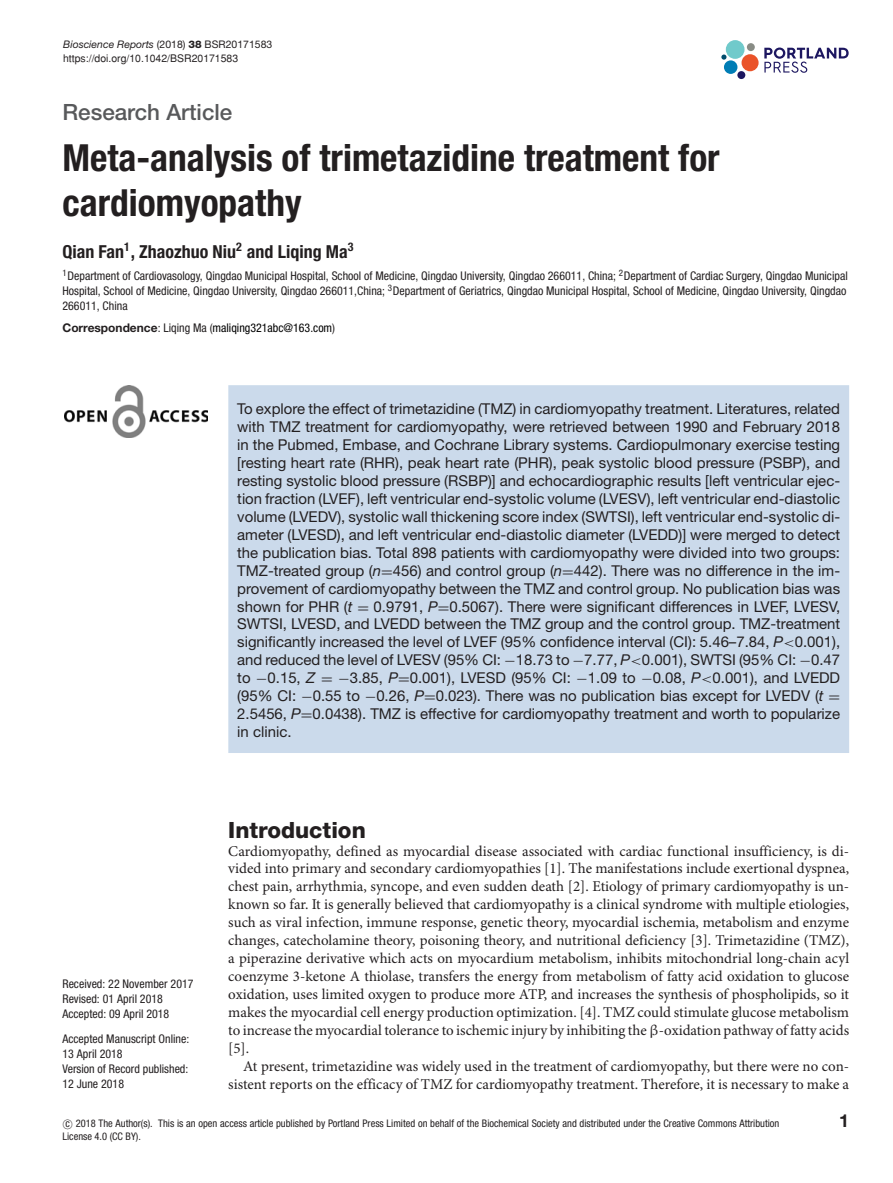
<style>
.page{position:relative;width:893px;height:1183px;background:#fff}
.page>*{position:absolute;margin:0;border:0;box-sizing:border-box;transform-origin:0 0}
.t1{font:700 condensed 37.35px/44.8px "Helvetica Neue LT Std";color:#231f20}
.t2{font:500 22.35px "Helvetica Neue LT Std";color:#58595b}
.t3{font:800 22.35px "Helvetica Neue LT Std";color:#231f20}
.t4{font:700 condensed 18px "Helvetica Neue LT Std";color:#231f20}
.t5{font:700 18px "Helvetica Neue LT Std";color:#231f20}
.t6{font:15px/18px "Helvetica Neue LT Std";color:#231f20;text-align:justify}
.t7{font:15px/18px "Minion Pro";color:#231f20;text-align:justify}
.t8{font:condensed 12px/15px "Helvetica Neue LT Std";color:#231f20}
.t9{font:condensed 12px "Helvetica Neue LT Std";color:#000}
.t10{font:condensed 10.5px/13.5px "Helvetica Neue LT Std";color:#231f20}
.t11{font:italic 10.5px "Helvetica Neue LT Std";color:#231f20}
.t12{font:10.5px "Helvetica";color:#231f20}
.s1{font-style:normal}
.s2{font-weight:800;font-style:normal}
.s3{font-weight:700;font-stretch:normal;color:#231f20}
.s4{color:#231f20}
.s5{font-style:italic}
.s6{font-family:"MTSY"}
.s7{font-family:"RMTMI"}
.s8{font-family:"EURM10"}
.s9{font-family:"CMSY10";font-stretch:normal}
</style>
<div class="page">
<svg style="left:764px;top:48px;width:85px;height:25px"></svg>
<div style="left:726px;top:40px;width:18px;height:19px;background:#70cacb;border-radius:50%"></div>
<div style="left:741px;top:54px;width:18px;height:17px;background:#ea5329;border-radius:50%"></div>
<div style="left:724px;top:60px;width:13px;height:14px;background:#007db5;border-radius:50%"></div>
<div style="left:737px;top:71px;width:8px;height:8px;background:#1d1760;border-radius:50%"></div>
<div style="left:747px;top:43px;width:8px;height:8px;background:#888c85;border-radius:50%"></div>
<svg style="left:721px;top:54px;width:5px;height:6px"></svg>
<img style="left:65px;top:385px;width:143px;height:52px">
<div style="left:228px;top:385px;width:621px;height:367px;background:#cbdaeb"></div>
<p class="t11" style="left:63px;top:40px;width:211px">Bioscience Reports <span class="s1">(2018)</span> <span class="s2">38</span> <span class="s1">BSR20171583</span></p>
<p class="t12" style="left:63px;top:54px;width:177px">https://doi.org/10.1042/BSR20171583</p>
<h2 class="t2" style="left:62px;top:104px;width:171px">Research Article</h2>
<h1 class="t1" style="left:62px;top:138px;width:659px">Meta-analysis of trimetazidine treatment for cardiomyopathy</h1>
<p class="t4" style="left:62px;top:244px;width:293px">Qian Fan<sup>1</sup>, Zhaozhuo Niu<sup>2</sup> and Liqing Ma<sup>3</sup></p>
<p class="t8" style="left:62px;top:269px;width:787px;text-align:justify"><sup>1</sup>Department of Cardiovasology, Qingdao Municipal Hospital, School of Medicine, Qingdao University, Qingdao 266011, China; <sup>2</sup>Department of Cardiac Surgery, Qingdao Municipal Hospital, School of Medicine, Qingdao University, Qingdao 266011,China; <sup>3</sup>Department of Geriatrics, Qingdao Municipal Hospital, School of Medicine, Qingdao University, Qingdao 266011, China</p>
<p class="t9" style="left:62px;top:323px;width:274px"><span class="s3">Correspondence</span><span class="s4">: Liqing Ma (</span>maliqing321abc@163.com<span class="s4">)</span></p>
<p class="t6" style="left:237px;top:401px;width:604px">To explore the effect of trimetazidine (TMZ) in cardiomyopathy treatment. Literatures, related with TMZ treatment for cardiomyopathy, were retrieved between 1990 and February 2018 in the Pubmed, Embase, and Cochrane Library systems. Cardiopulmonary exercise testing [resting heart rate (RHR), peak heart rate (PHR), peak systolic blood pressure (PSBP), and resting systolic blood pressure (RSBP)] and echocardiographic results [left ventricular ejec&shy;tion fraction (LVEF), left ventricular end-systolic volume (LVESV), left ventricular end-diastolic volume (LVEDV), systolic wall thickening score index (SWTSI), left ventricular end-systolic di&shy;ameter (LVESD), and left ventricular end-diastolic diameter (LVEDD)] were merged to detect the publication bias. Total 898 patients with cardiomyopathy were divided into two groups:<br>TMZ-treated group (<span class="s5">n</span><span class="s6">=</span>456) and control group (<span class="s5">n</span><span class="s6">=</span>442). There was no difference in the im&shy;provement of cardiomyopathy between the TMZ and control group. No publication bias was shown for PHR (<span class="s5">t</span> <span class="s6">=</span> 0.9791, <span class="s5">P</span><span class="s6">=</span>0.5067). There were significant differences in LVEF, LVESV, SWTSI, LVESD, and LVEDD between the TMZ group and the control group. TMZ-treatment significantly increased the level of LVEF (95% confidence interval (CI): 5.46–7.84, <span class="s5">P</span><span class="s7">&lt;</span>0.001), and reduced the level of LVESV (95% CI: <span class="s6">−</span>18.73 to <span class="s6">−</span>7.77, <span class="s5">P</span><span class="s7">&lt;</span>0.001), SWTSI (95% CI: <span class="s6">−</span>0.47 to <span class="s6">−</span>0.15, <span class="s5">Z</span> <span class="s6">= −</span>3.85, <span class="s5">P</span><span class="s6">=</span>0.001), LVESD (95% CI: <span class="s6">−</span>1.09 to <span class="s6">−</span>0.08, <span class="s5">P</span><span class="s7">&lt;</span>0.001), and LVEDD (95% CI: <span class="s6">−</span>0.55 to <span class="s6">−</span>0.26, <span class="s5">P</span><span class="s6">=</span>0.023). There was no publication bias except for LVEDV (<span class="s5">t</span> <span class="s6">= </span>2.5456, <span class="s5">P</span><span class="s6">=</span>0.0438). TMZ is effective for cardiomyopathy treatment and worth to popularize in clinic.</p>
<h2 class="t3" style="left:228px;top:821px;width:139px">Introduction</h2>
<p class="t7" style="left:228px;top:842px;width:622px">Cardiomyopathy, defined as myocardial disease associated with cardiac functional insufficiency, is di&shy;vided into primary and secondary cardiomyopathies [1]. The manifestations include exertional dyspnea, chest pain, arrhythmia, syncope, and even sudden death [2]. Etiology of primary cardiomyopathy is un&shy;known so far. It is generally believed that cardiomyopathy is a clinical syndrome with multiple etiologies, such as viral infection, immune response, genetic theory, myocardial ischemia, metabolism and enzyme changes, catecholamine theory, poisoning theory, and nutritional deficiency [3]. Trimetazidine (TMZ), a piperazine derivative which acts on myocardium metabolism, inhibits mitochondrial long-chain acyl coenzyme 3-ketone A thiolase, transfers the energy from metabolism of fatty acid oxidation to glucose oxidation, uses limited oxygen to produce more ATP, and increases the synthesis of phospholipids, so it makes the myocardial cell energy production optimization. [4]. TMZ could stimulate glucose metabolism to increase the myocardial tolerance to ischemic injury by inhibiting the <span class="s8">β</span>-oxidation pathway of fatty acids [5].</p>
<p class="t7" style="left:228px;top:1058px;width:622px;text-align:right">At present, trimetazidine was widely used in the treatment of cardiomyopathy, but there were no con&shy;sistent reports on the efficacy of TMZ for cardiomyopathy treatment. Therefore, it is necessary to make a</p>
<p class="t10" style="left:62px;top:1117px;width:718px"><span class="s9">-</span>c 2018 The Author(s). This is an open access article published by Portland Press Limited on behalf of the Biochemical Society and distributed under the Creative Commons Attribution<br>License 4.0 (CC BY).</p>
<p class="t5" style="left:839px;top:1113px;width:11px">1</p>
<p class="t8" style="left:62px;top:976px;width:133px">Received: 22 November 2017<br>Revised: 01 April 2018<br>Accepted: 09 April 2018</p>
<p class="t8" style="left:62px;top:1032px;width:128px">Accepted Manuscript Online:<br>13 April 2018<br>Version of Record published:<br>12 June 2018</p>
</div>
